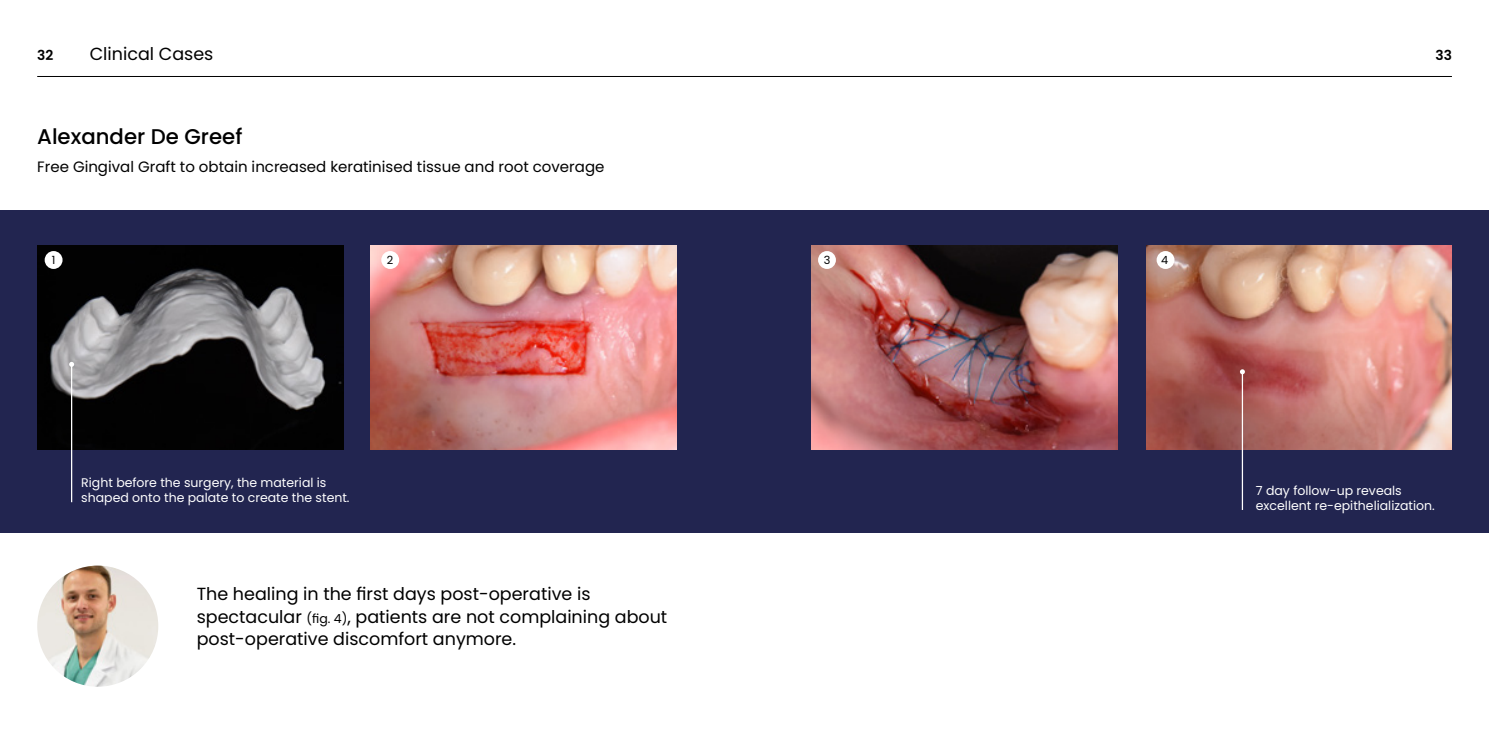
<style>
.page{position:relative;width:1489px;height:745px;background:#fff}
.page>*{position:absolute;margin:0;border:0;box-sizing:border-box;transform-origin:0 0}
.t1{font:500 21.25px "Poppins";color:#000}
.t2{font:17.5px/22.5px "Poppins";color:#000}
.t3{font:15px "Poppins";color:#000}
.t4{font:600 13.75px "Poppins";color:#000}
.t5{font:12.5px/15px "Poppins";color:#fff}
.t6{font:11.25px "Poppins";color:#000}
.s1{font-size:12.5px}
</style>
<div class="page">
<div style="left:0;top:210px;width:1488px;height:321px;background:#222550"></div>
<img style="left:370px;top:245px;width:306px;height:204px">
<img style="left:37px;top:565px;width:121px;height:121px;border-radius:60px">
<div style="left:381px;top:251px;width:18px;height:18px;background:#fff;border-radius:50%"></div>
<img style="left:37px;top:245px;width:306px;height:204px">
<div style="left:45px;top:251px;width:18px;height:18px;background:#fff;border-radius:50%"></div>
<hr style="left:71px;top:364px;width:1px;height:138px;background:#fff">
<svg style="left:69px;top:361px;width:5px;height:5px"></svg>
<img style="left:811px;top:245px;width:306px;height:204px">
<img style="left:1146px;top:245px;width:305px;height:204px">
<div style="left:818px;top:251px;width:17px;height:18px;background:#fff;border-radius:50%"></div>
<div style="left:1156px;top:251px;width:18px;height:18px;background:#fff;border-radius:50%"></div>
<hr style="left:1241px;top:371px;width:1px;height:138px;background:#fff">
<svg style="left:1239px;top:369px;width:5px;height:5px"></svg>
<hr style="left:37px;top:76px;width:1414px;height:1px;background:#000">
<p class="t4" style="left:37px;top:47px;width:18px">32</p>
<p class="t2" style="left:90px;top:43px;width:125px">Clinical Cases</p>
<p class="t4" style="left:1435px;top:47px;width:18px">33</p>
<p class="t1" style="left:37px;top:124px;width:207px">Alexander De Greef</p>
<p class="t3" style="left:37px;top:158px;width:568px">Free Gingival Graft to obtain increased keratinised tissue and root coverage</p>
<p class="t6" style="left:52px;top:253px;width:5px">1</p>
<p class="t6" style="left:387px;top:253px;width:8px">2</p>
<p class="t5" style="left:81px;top:475px;width:270px">Right before the surgery, the material is shaped onto the palate to create the stent.</p>
<p class="t2" style="left:197px;top:582px;width:472px">The healing in the first days post-operative is spectacular <span class="s1">(fig. 4)</span>, patients are not complaining about post-operative discomfort anymore.</p>
<p class="t6" style="left:823px;top:253px;width:8px">3</p>
<p class="t6" style="left:1161px;top:253px;width:9px">4</p>
<p class="t5" style="left:1255px;top:483px;width:180px">7 day follow-up reveals excellent re-epithelialization.</p>
</div>
